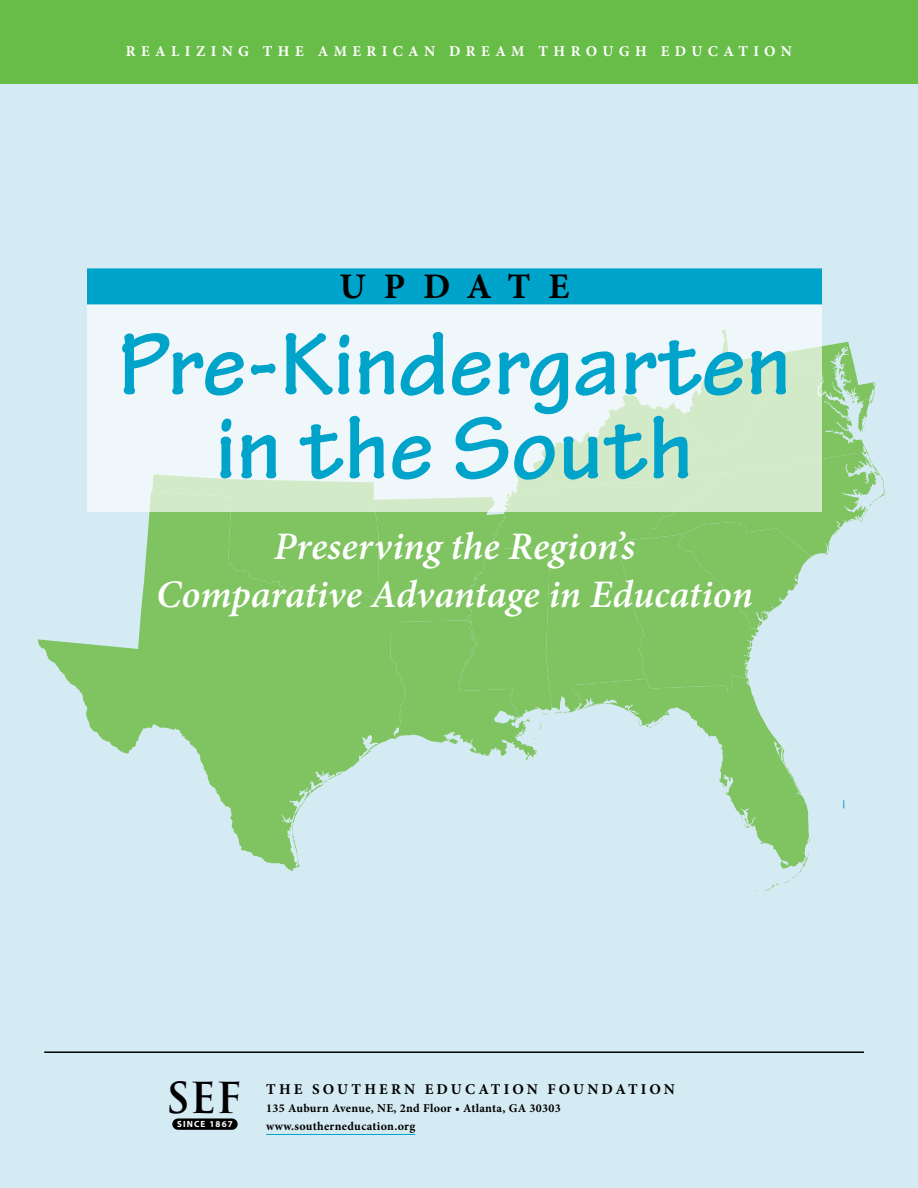
<style>
.page{position:relative;width:918px;height:1188px;background:#fff}
.page>*{position:absolute;margin:0;border:0;box-sizing:border-box;transform-origin:0 0}
.t1{font:700 94.5px/84px "Tekton Pro";letter-spacing:.005em;color:#00a3c9;text-align:center}
.t2{font:700 41.7px "Trajan Pro";color:#000}
.t3{font:italic 600 39px/48px "Minion Pro";color:#fff;text-align:center}
.t4{font:700 36px "Minion Pro";color:#000}
.t5{font:700 15px "Minion Pro";letter-spacing:.36em;color:#fff}
.t6{font:700 15px "Minion Pro";color:#000}
.t7{font:700 12px/18px "Minion Pro";letter-spacing:.025em;color:#000}
.t8{font:700 9px "Myriad";letter-spacing:.125em;color:#fff}
</style>
<div class="page">
<div style="left:0;top:81px;width:918px;height:1107px;background:#d5ebf3"></div>
<div style="left:0;top:0;width:918px;height:84px;background:#68bd49"></div>
<div style="left:172px;top:1118px;width:66px;height:12px;background:#000;border-radius:6px"></div>
<hr style="left:266px;top:1134px;width:149px;height:1px;background:#00a3c9">
<hr style="left:44px;top:1051px;width:820px;height:2px;background:#000">
<svg style="left:719px;top:762px;width:91px;height:90px;fill:#80c461"></svg>
<svg style="left:790px;top:772px;width:11px;height:22px"></svg>
<svg style="left:741px;top:815px;width:13px;height:13px"></svg>
<svg style="left:764px;top:852px;width:45px;height:39px"></svg>
<svg style="left:38px;top:512px;width:320px;height:359px"></svg>
<svg style="left:292px;top:780px;width:36px;height:83px"></svg>
<svg style="left:152px;top:341px;width:733px;height:421px"></svg>
<svg style="left:87px;top:304px;width:735px;height:208px;background:#e6f3eb"></svg>
<div style="left:87px;top:268px;width:735px;height:36px;background:#00a3c9"></div>
<p class="t5" style="left:126px;top:41px;width:668px">RE ALIZING THE AME R ICAN DR EAM THR OU GH ED U CAT ION</p>
<h3 class="t4" style="left:340px;top:262px;width:230px">UPDATE</h3>
<h1 class="t1" style="left:118px;top:324px;width:675px">Pre-Kindergarten in the South</h1>
<h3 class="t3" style="left:156px;top:522px;width:598px">Preserving the Region’s<br>Comparative Advantage in Education</h3>
<h2 class="t2" style="left:166px;top:1072px;width:78px">SEF</h2>
<p class="t8" style="left:177px;top:1120px;width:57px">SINCE 1867</p>
<p class="t6" style="left:266px;top:1079px;width:410px">THE SOU T HE R N ED U CAT ION FOU ND AT ION</p>
<p class="t7" style="left:266px;top:1099px;width:296px">135 AUBURN AVENUE, NE, 2ND FLOOR • ATLANTA, GA 30303<br>WWW.SOUTHERNEDUCATION.ORG</p>
</div>
